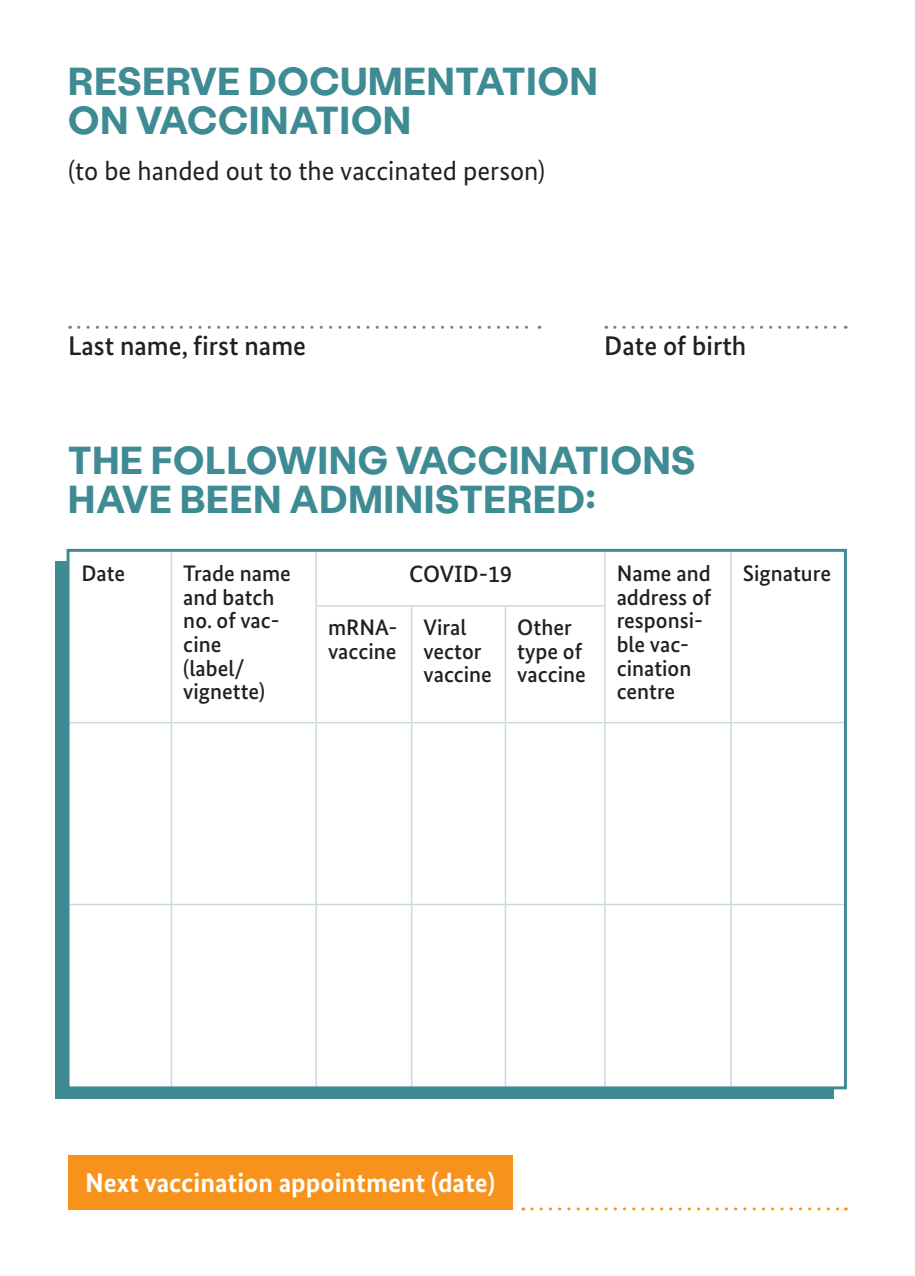
<style>
.page{position:relative;width:915px;height:1276px;background:#fff}
.page>*{position:absolute;margin:0;border:0;box-sizing:border-box;transform-origin:0 0}
.H_1{font:700 39px/39px "Stabil Grotesk";letter-spacing:.02em;color:#3e8b94}
.FAQ_ANtwort_OHNE_LIS{font:27px "Bundes Sans";color:#231f20}
.FAQ_ANtwort_OHNE_LIS-2{font:700 27px "Bundes Sans";color:#fff}
.FAQ_ANtwort_OHNE_LIS-3{font:500 27px "Bundes Sans";color:#231f20}
.t1{font:500 23.7px "Bundes Sans";color:#231f20}
.t2{font:500 22.5px/23.7px "Bundes Sans";color:#231f20}
</style>
<div class="page">
<div style="left:56px;top:562px;width:777px;height:537px;background:#3e8b94"></div>
<svg style="left:531px;top:1207px;width:315px;height:3px"></svg>
<svg style="left:79px;top:326px;width:461px;height:3px"></svg>
<svg style="left:614px;top:326px;width:231px;height:3px"></svg>
<div style="left:68px;top:550px;width:777px;height:538px;background:#fff"></div>
<hr style="left:171px;top:552px;width:1px;height:54px;background:#cbd8db">
<hr style="left:171px;top:606px;width:1px;height:116px;background:#cbd8db">
<hr style="left:315px;top:552px;width:2px;height:53px;background:#cbd8db">
<hr style="left:604px;top:552px;width:1px;height:53px;background:#cbd8db">
<hr style="left:315px;top:606px;width:2px;height:116px;background:#cbd8db">
<hr style="left:315px;top:605px;width:96px;height:1px;background:#cbd8db">
<hr style="left:411px;top:605px;width:94px;height:1px;background:#cbd8db">
<hr style="left:505px;top:605px;width:100px;height:1px;background:#cbd8db">
<hr style="left:411px;top:606px;width:1px;height:116px;background:#cbd8db">
<hr style="left:504px;top:606px;width:2px;height:116px;background:#cbd8db">
<hr style="left:604px;top:606px;width:1px;height:116px;background:#cbd8db">
<hr style="left:69px;top:722px;width:102px;height:1px;background:#cbd8db">
<hr style="left:171px;top:723px;width:1px;height:180px;background:#cbd8db">
<hr style="left:171px;top:722px;width:145px;height:1px;background:#cbd8db">
<hr style="left:316px;top:722px;width:95px;height:1px;background:#cbd8db">
<hr style="left:411px;top:722px;width:94px;height:1px;background:#cbd8db">
<hr style="left:505px;top:722px;width:99px;height:1px;background:#cbd8db">
<hr style="left:315px;top:723px;width:2px;height:180px;background:#cbd8db">
<hr style="left:411px;top:723px;width:1px;height:180px;background:#cbd8db">
<hr style="left:504px;top:723px;width:2px;height:180px;background:#cbd8db">
<hr style="left:604px;top:723px;width:1px;height:180px;background:#cbd8db">
<hr style="left:604px;top:722px;width:126px;height:1px;background:#cbd8db">
<hr style="left:730px;top:722px;width:114px;height:1px;background:#cbd8db">
<hr style="left:69px;top:903px;width:102px;height:2px;background:#cbd8db">
<hr style="left:171px;top:905px;width:1px;height:181px;background:#cbd8db">
<hr style="left:171px;top:903px;width:145px;height:2px;background:#cbd8db">
<hr style="left:316px;top:903px;width:95px;height:2px;background:#cbd8db">
<hr style="left:411px;top:903px;width:94px;height:2px;background:#cbd8db">
<hr style="left:505px;top:903px;width:99px;height:2px;background:#cbd8db">
<hr style="left:315px;top:905px;width:2px;height:181px;background:#cbd8db">
<hr style="left:411px;top:905px;width:1px;height:181px;background:#cbd8db">
<hr style="left:504px;top:905px;width:2px;height:181px;background:#cbd8db">
<hr style="left:604px;top:905px;width:1px;height:181px;background:#cbd8db">
<hr style="left:604px;top:903px;width:126px;height:2px;background:#cbd8db">
<hr style="left:730px;top:903px;width:114px;height:2px;background:#cbd8db">
<hr style="left:730px;top:552px;width:1px;height:54px;background:#cbd8db">
<hr style="left:730px;top:606px;width:1px;height:116px;background:#cbd8db">
<hr style="left:730px;top:723px;width:1px;height:180px;background:#cbd8db">
<hr style="left:730px;top:905px;width:1px;height:181px;background:#cbd8db">
<div style="left:67px;top:549px;width:779px;height:540px;border:3px solid #3e8b94"></div>
<div style="left:68px;top:1155px;width:444px;height:55px;background:#f7931d"></div>
<p class="H_1" style="left:68px;top:61px;width:530px">RESERVE DOCUMENTATION<br>ON VACCINATION</p>
<p class="FAQ_ANtwort_OHNE_LIS" style="left:68px;top:156px;width:478px">(to be handed out to the vaccinated person)</p>
<p class="FAQ_ANtwort_OHNE_LIS-3" style="left:68px;top:329px;width:239px">Last name, first name</p>
<p class="FAQ_ANtwort_OHNE_LIS-3" style="left:604px;top:329px;width:143px">Date of birth</p>
<p class="H_1" style="left:68px;top:439px;width:628px">THE FOLLOWING VACCINATIONS<br>HAVE BEEN ADMINISTERED:</p>
<p class="t2" style="left:81px;top:561px;width:45px">Date</p>
<p class="t2" style="left:183px;top:561px;width:109px">Trade name and batch no. of vac&shy;cine<br>(label/ vignette)</p>
<p class="t1" style="left:409px;top:559px;width:104px">COVID-19</p>
<p class="t2" style="left:616px;top:561px;width:96px">Name and address of responsi&shy;ble vac&shy;cination centre</p>
<p class="t2" style="left:742px;top:561px;width:90px">Signature</p>
<p class="t2" style="left:328px;top:615px;width:71px">mRNA&shy;vaccine</p>
<p class="t2" style="left:423px;top:615px;width:70px">Viral vector vaccine</p>
<p class="t2" style="left:517px;top:615px;width:70px">Other type of vaccine</p>
<p class="FAQ_ANtwort_OHNE_LIS-2" style="left:85px;top:1166px;width:411px">Next vaccination appointment (date)</p>
</div>
